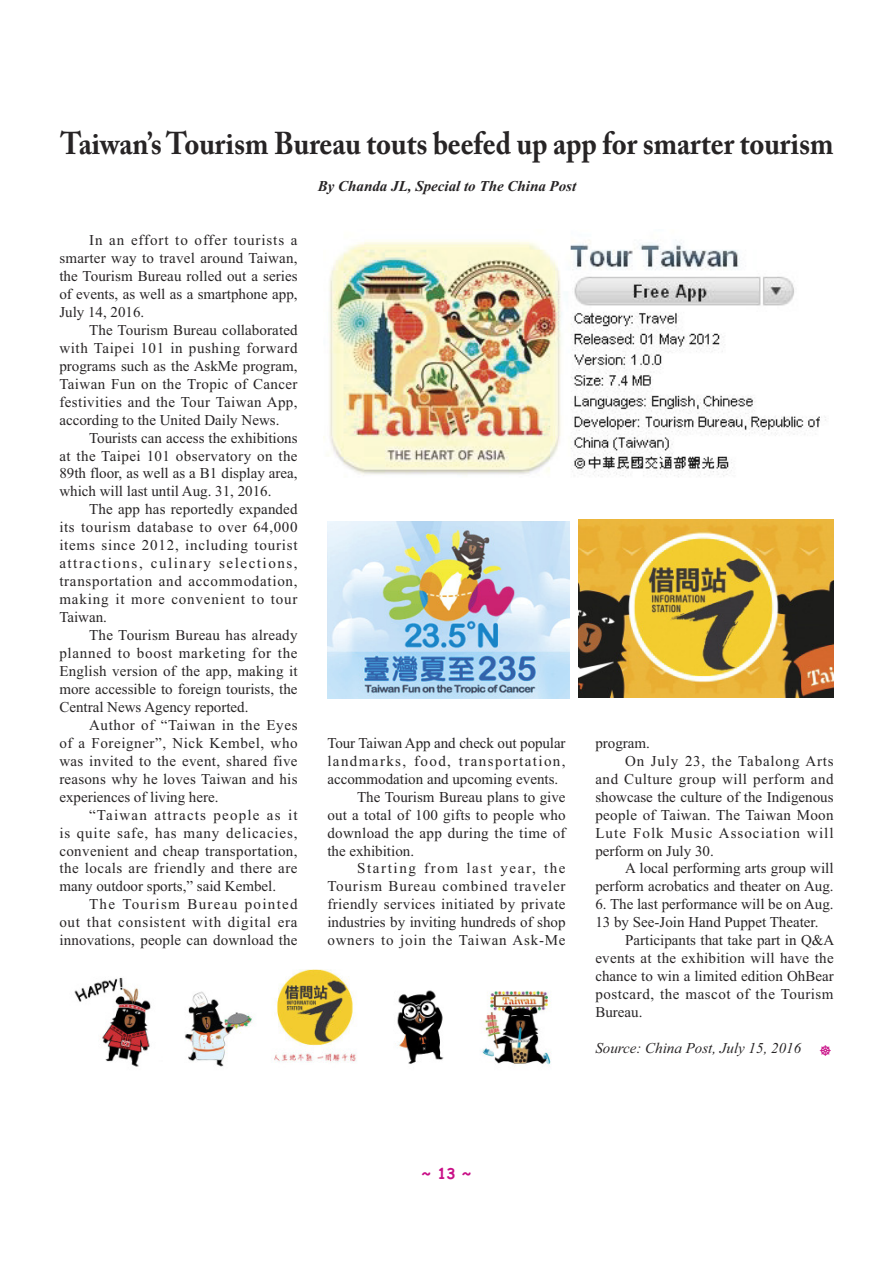
<style>
.page{position:relative;width:893px;height:1263px;background:#fff}
.page>*{position:absolute;margin:0;border:0;box-sizing:border-box;transform-origin:0 0}
.t1{font:700 31.35px "Adobe Caslon Pro";color:#272425;scale:.91 1}
.t2{font:15px/18px "Times New Roman";color:#272425;text-align:justify}
.t3{font:15px "Times New Roman";letter-spacing:.055em;color:#272425}
.t4{font:15px "Times New Roman";letter-spacing:.03em;color:#272425}
.t5{font:italic 700 15px "Times New Roman";color:#272425}
.t6{font:15px "Times New Roman";letter-spacing:.095em;color:#272425}
.t7{font:15px "Times New Roman";letter-spacing:.025em;color:#272425}
.t8{font:15px "Times New Roman";letter-spacing:.035em;color:#272425}
.t9{font:15px "Times New Roman";letter-spacing:.02em;color:#272425}
.t10{font:15px "Times New Roman";letter-spacing:.07em;color:#272425}
.t11{font:italic 15px "Times New Roman";color:#272425}
.t12{font:15px "Times New Roman";letter-spacing:.11em;color:#272425}
.t13{font:700 15px "Comic Sans MS";color:#c91087}
</style>
<div class="page">
<img style="left:74px;top:969px;width:477px;height:98px">
<img style="left:578px;top:519px;width:255px;height:179px">
<img style="left:327px;top:522px;width:243px;height:176px">
<img style="left:323px;top:240px;width:503px;height:237px">
<h1 class="t1" style="left:60px;top:130px;width:851px">Taiwan’s Tourism Bureau touts beefed up app for smarter tourism</h1>
<p class="t5" style="left:318px;top:181px;width:260px">By Chanda JL, Special to The China Post</p>
<p class="t2" style="left:59px;top:232px;width:240px;text-indent:30px">In an effort to offer tourists a smarter way to travel around Taiwan, the Tourism Bureau rolled out a series of events, as well as a smartphone app, July 14, 2016.</p>
<p class="t2" style="left:59px;top:322px;width:240px;text-indent:30px">The Tourism Bureau collaborated with Taipei 101 in pushing forward programs such as the AskMe program, Taiwan Fun on the Tropic of Cancer festivities and the Tour Taiwan App, according to the United Daily News.</p>
<p class="t2" style="left:59px;top:430px;width:240px;text-indent:30px">Tourists can access the exhibitions at the Taipei 101 observatory on the 89th floor, as well as a B1 display area, which will last until Aug. 31, 2016.</p>
<p class="t2" style="left:59px;top:502px;width:240px;text-indent:30px">The app has reportedly expanded its tourism database to over 64,000 items since 2012, including tourist attractions, culinary selections, transportation and accommodation, making it more convenient to tour Taiwan.</p>
<p class="t2" style="left:59px;top:627px;width:240px;text-indent:30px">The Tourism Bureau has already planned to boost marketing for the English version of the app, making it more accessible to foreign tourists, the Central News Agency reported.</p>
<p class="t2" style="left:59px;top:717px;width:240px;text-indent:30px">Author of “Taiwan in the Eyes of a Foreigner”, Nick Kembel, who was invited to the event, shared five reasons why he loves Taiwan and his experiences of living here.</p>
<p class="t2" style="left:59px;top:807px;width:240px;text-indent:30px">“Taiwan attracts people as it is quite safe, has many delicacies, convenient and cheap transportation, the locals are friendly and there are many outdoor sports,” said Kembel.</p>
<p class="t2" style="left:59px;top:897px;width:240px;text-indent:30px">The Tourism Bureau pointed out that consistent with digital era innovations, people can download the</p>
<p class="t2" style="left:327px;top:735px;width:240px">Tour Taiwan App and check out popular</p>
<p class="t6" style="left:327px;top:755px;width:240px">landmarks, food, transportation,</p>
<p class="t2" style="left:327px;top:771px;width:232px">accommodation and upcoming events.</p>
<p class="t2" style="left:357px;top:789px;width:210px">The Tourism Bureau plans to give</p>
<p class="t2" style="left:327px;top:807px;width:240px">out a total of 100 gifts to people who</p>
<p class="t7" style="left:327px;top:827px;width:240px">download the app during the time of</p>
<p class="t2" style="left:327px;top:843px;width:88px">the exhibition.</p>
<p class="t12" style="left:357px;top:863px;width:210px">Starting from last year, the</p>
<p class="t3" style="left:327px;top:881px;width:240px">Tourism Bureau combined traveler</p>
<p class="t4" style="left:327px;top:899px;width:240px">friendly services initiated by private</p>
<p class="t2" style="left:327px;top:915px;width:240px">industries by inviting hundreds of shop</p>
<p class="t3" style="left:327px;top:935px;width:240px">owners to join the Taiwan Ask-Me</p>
<p class="t2" style="left:595px;top:735px;width:56px">program.</p>
<p class="t3" style="left:625px;top:755px;width:210px">On July 23, the Tabalong Arts</p>
<p class="t8" style="left:595px;top:773px;width:240px">and Culture group will perform and</p>
<p class="t2" style="left:595px;top:789px;width:240px">showcase the culture of the Indigenous</p>
<p class="t9" style="left:595px;top:809px;width:240px">people of Taiwan. The Taiwan Moon</p>
<p class="t10" style="left:595px;top:827px;width:240px">Lute Folk Music Association will</p>
<p class="t2" style="left:595px;top:843px;width:120px">perform on July 30.</p>
<p class="t2" style="left:625px;top:861px;width:210px">A local performing arts group will</p>
<p class="t2" style="left:595px;top:879px;width:240px">perform acrobatics and theater on Aug.</p>
<p class="t2" style="left:595px;top:897px;width:240px">6. The last performance will be on Aug.<br>13 by See-Join Hand Puppet Theater.</p>
<p class="t2" style="left:595px;top:933px;width:240px;text-indent:30px">Participants that take part in Q&amp;A events at the exhibition will have the chance to win a limited edition OhBear postcard, the mascot of the Tourism Bureau.</p>
<p class="t11" style="left:595px;top:1043px;width:207px">Source: China Post, July 15, 2016</p>
<p class="t13" style="left:421px;top:1166px;width:51px">~ 13 ~</p>
</div>
